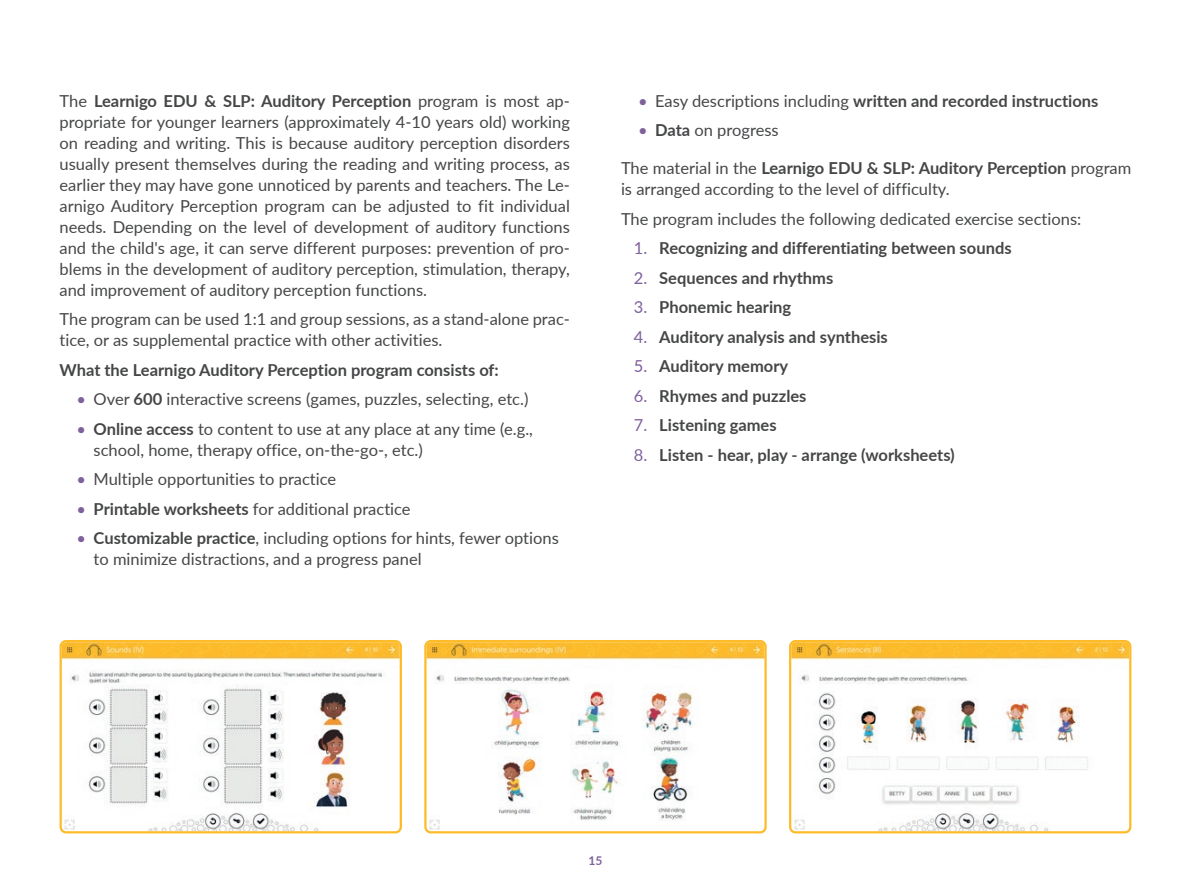
<style>
.page{position:relative;width:1191px;height:893px;background:#fff}
.page>*{position:absolute;margin:0;border:0;box-sizing:border-box;transform-origin:0 0}
.t1{font:16.5px/21px "Lato";color:#454647}
.t2{font:700 16.5px "Lato";color:#454647}
.t3{font:700 12px "Lato";color:#7e619b}
.s1{font-weight:700}
.s2{color:#7e619b}
.s3{font-weight:400;color:#7e619b}
.s4{font-weight:400}
</style>
<div class="page">
<img style="left:63px;top:643px;width:336px;height:187px">
<div style="left:60px;top:640px;width:342px;height:193px;border:2px solid #fdbb2a;border-radius:5px"></div>
<img style="left:427px;top:643px;width:336px;height:187px">
<div style="left:424px;top:640px;width:342px;height:193px;border:2px solid #fdbb2a;border-radius:5px"></div>
<img style="left:792px;top:643px;width:336px;height:187px">
<div style="left:789px;top:640px;width:342px;height:193px;border:2px solid #fdbb2a;border-radius:5px"></div>
<p class="t1" style="left:60px;top:90px;width:512px;text-align:justify">The <span class="s1">Learnigo EDU &amp; SLP: Auditory Perception</span> program is most ap&shy;propriate for younger learners (approximately 4-10 years old) working on reading and writing. This is because auditory perception disorders usually present themselves during the reading and writing process, as earlier they may have gone unnoticed by parents and teachers. The Le&shy;arnigo Auditory Perception program can be adjusted to fit individual needs. Depending on the level of development of auditory functions and the child's age, it can serve different purposes: prevention of pro&shy;blems in the development of auditory perception, stimulation, therapy, and improvement of auditory perception functions.</p>
<p class="t1" style="left:60px;top:308px;width:512px">The program can be used 1:1 and group sessions, as a stand-alone prac&shy;tice, or as supplemental practice with other activities.</p>
<p class="t2" style="left:60px;top:358px;width:441px">What the Learnigo Auditory Perception program consists of:</p>
<p class="t1" style="left:77px;top:388px;width:453px"><span class="s2">•</span> Over <span class="s1">600</span> interactive screens (games, puzzles, selecting, etc.)</p>
<p class="t1" style="left:94px;top:418px;width:441px;text-indent:-17px"><span class="s2">•</span> <span class="s1">Online access</span> to content to use at any place at any time (e.g., school, home, therapy office, on-the-go-, etc.)</p>
<p class="t1" style="left:77px;top:468px;width:261px"><span class="s2">•</span> Multiple opportunities to practice</p>
<p class="t1" style="left:77px;top:498px;width:336px"><span class="s2">•</span> <span class="s1">Printable worksheets</span> for additional practice</p>
<p class="t1" style="left:94px;top:527px;width:467px;text-indent:-17px"><span class="s2">•</span> <span class="s1">Customizable practice</span>, including options for hints, fewer options to minimize distractions, and a progress panel</p>
<p class="t2" style="left:638px;top:89px;width:462px"><span class="s3">•</span> <span class="s4">Easy descriptions including</span> written and recorded instructions</p>
<p class="t1" style="left:638px;top:119px;width:142px"><span class="s2">•</span> <span class="s1">Data</span> on progress</p>
<p class="t1" style="left:621px;top:157px;width:512px">The material in the <span class="s1">Learnigo EDU &amp; SLP: Auditory Perception</span> program is arranged according to the level of difficulty.</p>
<p class="t1" style="left:621px;top:208px;width:462px">The program includes the following dedicated exercise sections:</p>
<p class="t2" style="left:634px;top:236px;width:379px"><span class="s3">1.</span> Recognizing and differentiating between sounds</p>
<p class="t2" style="left:634px;top:266px;width:201px"><span class="s3">2.</span> Sequences and rhythms</p>
<p class="t2" style="left:634px;top:295px;width:159px"><span class="s3">3.</span> Phonemic hearing</p>
<p class="t2" style="left:634px;top:325px;width:255px"><span class="s3">4.</span> Auditory analysis and synthesis</p>
<p class="t2" style="left:634px;top:354px;width:156px"><span class="s3">5.</span> Auditory memory</p>
<p class="t2" style="left:634px;top:384px;width:174px"><span class="s3">6.</span> Rhymes and puzzles</p>
<p class="t2" style="left:634px;top:413px;width:144px"><span class="s3">7.</span> Listening games</p>
<p class="t2" style="left:634px;top:443px;width:322px"><span class="s3">8.</span> Listen - hear, play - arrange (worksheets)</p>
<p class="t3" style="left:588px;top:852px;width:15px">15</p>
</div>
